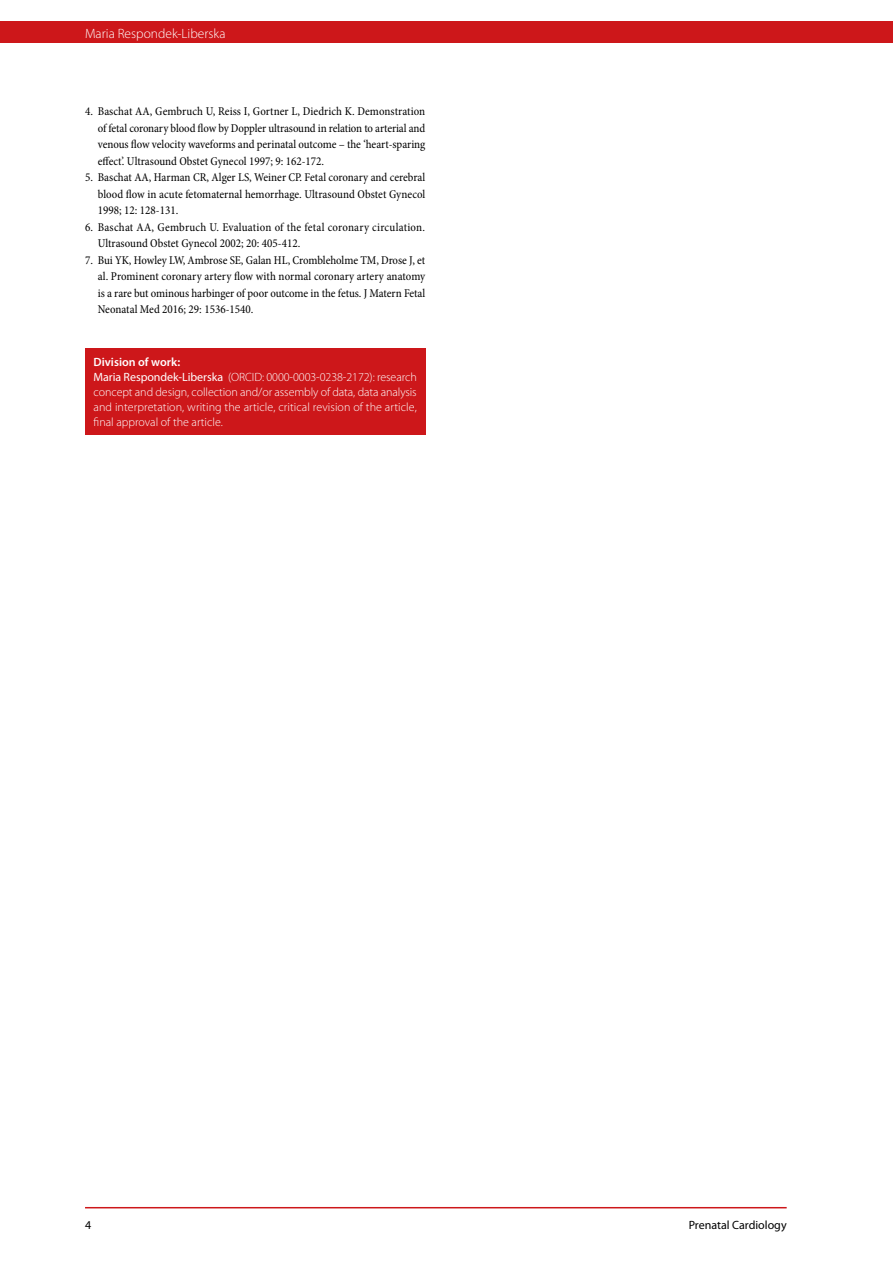
<style>
.page{position:relative;width:893px;height:1263px;background:#fff}
.page>*{position:absolute;margin:0;border:0;box-sizing:border-box;transform-origin:0 0}
.t1{font:300 13.5px "Myriad Pro";color:#fff}
.t2{font:condensed 12px/16.5px "Minion Pro";color:#000;text-align:justify}
.t3{font:300 12px/15px "Myriad Pro";letter-spacing:-.005em;color:#fff}
.t4{font:12px "Myriad Pro";color:#000}
.s1{font-weight:600}
.s2{font-weight:400}
</style>
<div class="page">
<div style="left:0;top:21px;width:893px;height:22px;background:#cd171a"></div>
<hr style="left:85px;top:1207px;width:702px;height:1px;background:#cd171a">
<div style="left:85px;top:348px;width:340px;height:86px;background:#cd171a"></div>
<p class="t1" style="left:85px;top:26px;width:142px">Maria Respondek-Liberska</p>
<p class="t2" style="left:98px;top:103px;width:329px;text-indent:-13px">4. Baschat AA, Gembruch U, Reiss I, Gortner L, Diedrich K. Demonstration of fetal coronary blood flow by Doppler ultrasound in relation to arterial and venous flow velocity waveforms and perinatal outcome – the ‘heart-sparing effect’. Ultrasound Obstet Gynecol 1997; 9: 162-172.</p>
<p class="t2" style="left:98px;top:169px;width:329px;text-indent:-13px">5. Baschat AA, Harman CR, Alger LS, Weiner CP. Fetal coronary and cerebral blood flow in acute fetomaternal hemorrhage. Ultrasound Obstet Gynecol 1998; 12: 128-131.</p>
<p class="t2" style="left:98px;top:219px;width:329px;text-indent:-13px">6. Baschat AA, Gembruch U. Evaluation of the fetal coronary circulation.<br>Ultrasound Obstet Gynecol 2002; 20: 405-412.</p>
<p class="t2" style="left:98px;top:252px;width:329px;text-indent:-13px">7. Bui YK, Howley LW, Ambrose SE, Galan HL, Crombleholme TM, Drose J, et al. Prominent coronary artery flow with normal coronary artery anatomy is a rare but ominous harbinger of poor outcome in the fetus. J Matern Fetal Neonatal Med 2016; 29: 1536-1540.</p>
<p class="t3" style="left:94px;top:354px;width:325px"><span class="s1">Division of work:<br></span><span class="s2">Maria Respondek-Liberska</span> (ORCID: 0000-0003-0238-2172): research concept and design, collection and/or assembly of data, data analysis and interpretation, writing the article, critical revision of the article, final approval of the article.</p>
<p class="t4" style="left:85px;top:1217px;width:8px">4</p>
<p class="t4" style="left:689px;top:1217px;width:99px">Prenatal Cardiology</p>
</div>
